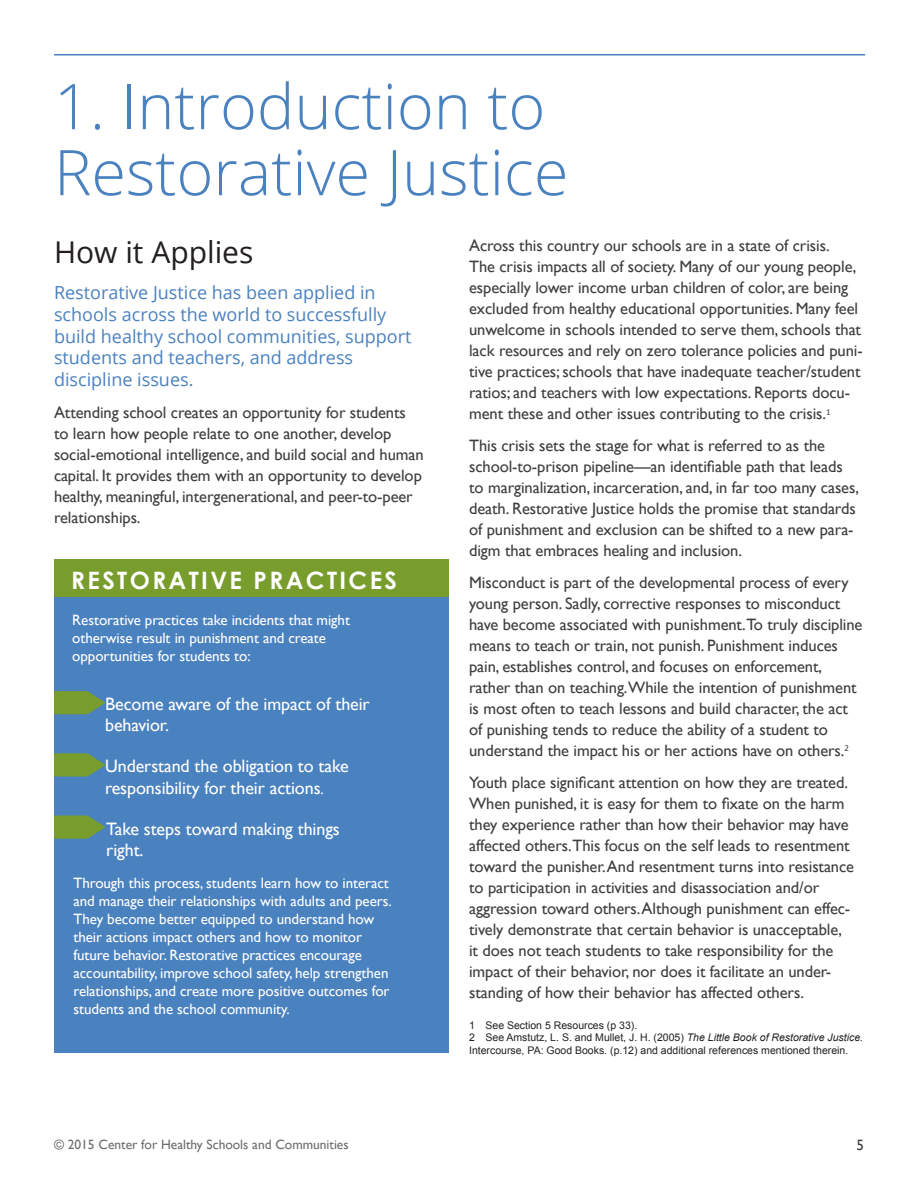
<style>
.page{position:relative;width:918px;height:1188px;background:#fff}
.page>*{position:absolute;margin:0;border:0;box-sizing:border-box;transform-origin:0 0}
.Doc_Title{font:300 63px/66px "Open Sans";color:#4a81bf}
.Heading_Large{font:30px "Open Sans";color:#231f20}
.Sidebar_Big_Text{font:700 24px "Century Gothic";letter-spacing:.1em;color:#fff}
.Intro_text{font:18px/21.6px "Open Sans";color:#4a81bf}
.Sidebar_Text{font:18px/21.6px "Gill Sans";letter-spacing:-.005em;color:#fff}
.t1{font:16.5px/21px "Gill Sans";letter-spacing:-.005em;color:#3e3e3f}
.Sidebar_Text-2{font:15px/18px "Gill Sans";letter-spacing:-.005em;color:#fff}
.t2{font:15px "Gill Sans";color:#3e3e3f}
.t3{font:13.5px "Gill Sans";color:#6c6d70}
.Footnote{font:10.5px/12.6px "Arial";color:#231f20}
.s1{font-style:italic}
.s2{font-size:15px}
</style>
<div class="page">
<hr style="left:54px;top:54px;width:811px;height:2px;background:#4a81bf">
<div style="left:54px;top:559px;width:395px;height:38px;background:#789d2c"></div>
<div style="left:54px;top:597px;width:395px;height:456px;background:#4a81bf"></div>
<svg style="left:54px;top:691px;width:52px;height:23px"></svg>
<svg style="left:54px;top:753px;width:52px;height:24px"></svg>
<svg style="left:54px;top:816px;width:52px;height:23px"></svg>
<p class="Doc_Title" style="left:54px;top:72px;width:516px">1. Introduction to<br>Restorative Justice</p>
<p class="Heading_Large" style="left:54px;top:231px;width:201px">How it Applies</p>
<p class="Intro_text" style="left:54px;top:282px;width:359px">Restorative Justice has been applied in schools across the world to successfully build healthy school communities, support students and teachers, and address discipline issues.</p>
<p class="t1" style="left:54px;top:401px;width:371px">Attending school creates an opportunity for students to learn how people relate to one another, develop social-emotional intelligence, and build social and human capital. It provides them with an opportunity to develop healthy, meaningful, intergenerational, and peer-to-peer relationships.</p>
<p class="t1" style="left:469px;top:235px;width:395px">Across this country our schools are in a state of crisis.<br>The crisis impacts all of society. Many of our young people, especially lower income urban children of color, are being excluded from healthy educational opportunities. Many feel unwelcome in schools intended to serve them, schools that lack resources and rely on zero tolerance policies and puni&shy;tive practices; schools that have inadequate teacher/student ratios; and teachers with low expectations. Reports docu&shy;ment these and other issues contributing to the crisis.<sup>1</sup></p>
<p class="t1" style="left:469px;top:435px;width:391px">This crisis sets the stage for what is referred to as the school-to-prison pipeline—an identifiable path that leads to marginalization, incarceration, and, in far too many cases, death. Restorative Justice holds the promise that standards of punishment and exclusion can be shifted to a new para&shy;digm that embraces healing and inclusion.</p>
<p class="t1" style="left:469px;top:572px;width:395px">Misconduct is part of the developmental process of every young person. Sadly, corrective responses to misconduct have become associated with punishment.To truly discipline means to teach or train, not punish. Punishment induces pain, establishes control, and focuses on enforcement, rather than on teaching.While the intention of punishment is most often to teach lessons and build character, the act of punishing tends to reduce the ability of a student to understand the impact his or her actions have on others.<sup>2</sup></p>
<p class="t1" style="left:469px;top:771px;width:387px">Youth place significant attention on how they are treated.<br>When punished, it is easy for them to fixate on the harm they experience rather than how their behavior may have affected others.This focus on the self leads to resentment toward the punisher. And resentment turns into resistance to participation in activities and disassociation and/or aggression toward others. Although punishment can effec&shy;tively demonstrate that certain behavior is unacceptable, it does not teach students to take responsibility for the impact of their behavior, nor does it facilitate an under&shy;standing of how their behavior has affected others.</p>
<p class="Footnote" style="left:469px;top:1019px;width:170px">1 See Section 5 Resources (p 33).</p>
<p class="Footnote" style="left:469px;top:1032px;width:396px">2 See Amstutz, L. S. and Mullet, J. H. (2005) <span class="s1">The Little Book of Restorative Justice.<br></span>Intercourse, PA: Good Books. (p.12) and additional references mentioned therein.</p>
<p class="Sidebar_Big_Text" style="left:71px;top:565px;width:327px">RESTORATIVE PRACTICES</p>
<p class="Sidebar_Text-2" style="left:72px;top:611px;width:279px">Restorative practices take incidents that might otherwise result in punishment and create opportunities for students to:</p>
<p class="Sidebar_Text" style="left:105px;top:693px;width:266px">Become aware of the impact of their behavior.</p>
<p class="Sidebar_Text" style="left:105px;top:756px;width:245px">Understand the obligation to take responsibility for their actions<span class="s2">.</span></p>
<p class="Sidebar_Text" style="left:106px;top:818px;width:235px">Take steps toward making things right.</p>
<p class="Sidebar_Text-2" style="left:73px;top:875px;width:320px">Through this process, students learn how to interact and manage their relationships with adults and peers.<br>They become better equipped to understand how their actions impact others and how to monitor future behavior. Restorative practices encourage accountability, improve school safety, help strengthen relationships, and create more positive outcomes for students and the school community.</p>
<p class="t3" style="left:54px;top:1136px;width:296px">© 2015 Center for Healthy Schools and Communities</p>
<p class="t2" style="left:856px;top:1136px;width:9px">5</p>
</div>
